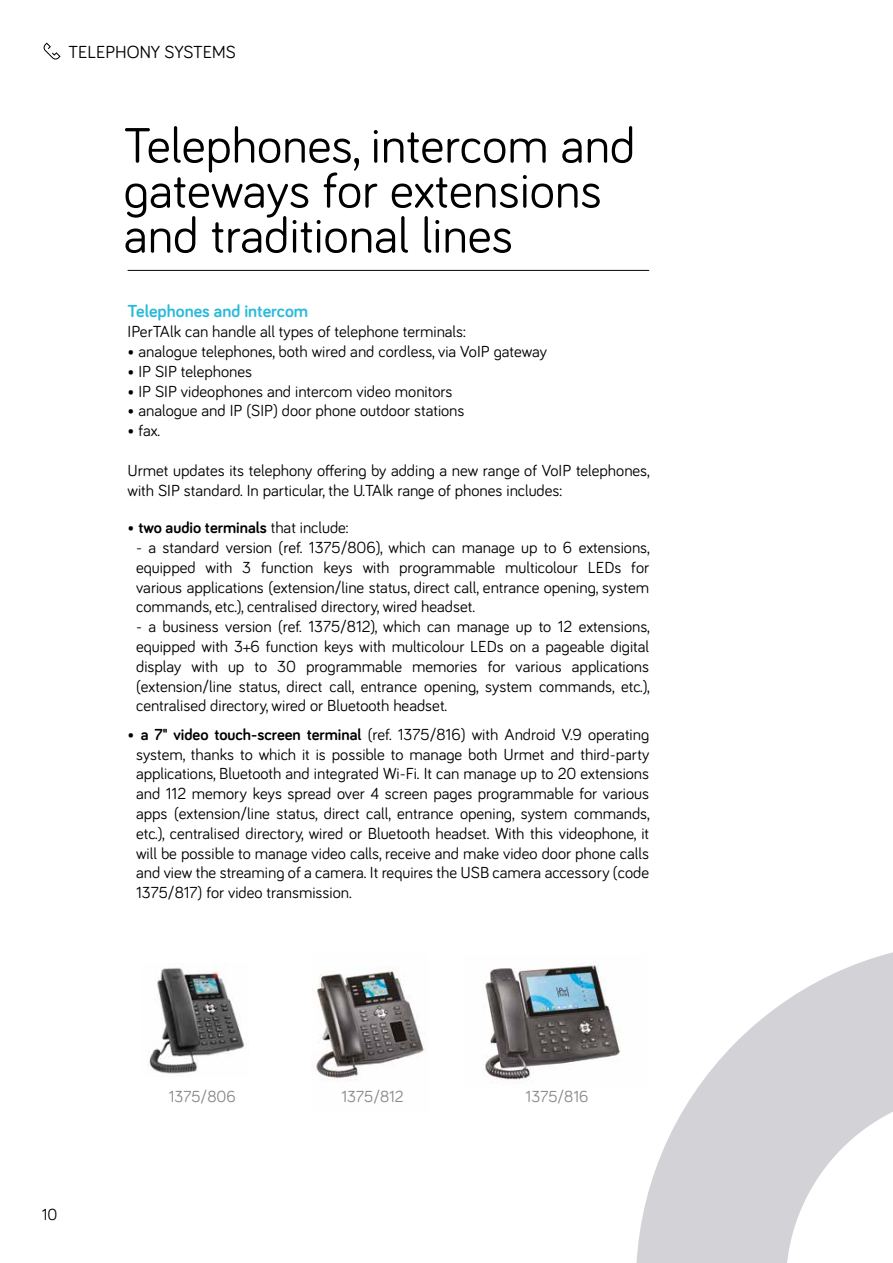
<style>
.page{position:relative;width:893px;height:1263px;background:#fff}
.page>*{position:absolute;margin:0;border:0;box-sizing:border-box;transform-origin:0 0}
.t1{font:51px/45px "Bariol";color:#000}
.t2{font:700 18px "Bariol";color:#2bbada}
.t3{font:18px "Bariol";color:#000}
.t4{font:16.5px/19.8px "Bariol";color:#000;text-align:justify}
.t5{font:700 16.5px "Bariol";color:#000}
.t6{font:16.5px "Bariol";color:#878787}
.s1{font-weight:400}
.s2{font-weight:700}
</style>
<div class="page">
<svg style="left:44px;top:43px;width:17px;height:17px"></svg>
<hr style="left:128px;top:270px;width:521px;height:1px;background:#000">
<img style="left:313px;top:968px;width:113px;height:113px">
<img style="left:148px;top:964px;width:99px;height:110px">
<img style="left:485px;top:965px;width:135px;height:117px">
<svg style="left:636px;top:952px;width:257px;height:311px;fill:#d3d2d6"></svg>
<p class="t3" style="left:68px;top:39px;width:169px">TELEPHONY SYSTEMS</p>
<h1 class="t1" style="left:124px;top:120px;width:513px">Telephones, intercom and gateways for extensions and traditional lines</h1>
<p class="t2" style="left:128px;top:299px;width:182px">Telephones and intercom</p>
<p class="t4" style="left:128px;top:321px;width:340px">IPerTAlk can handle all types of telephone terminals:</p>
<p class="t4" style="left:128px;top:341px;width:421px">• analogue telephones, both wired and cordless, via VoIP gateway</p>
<p class="t4" style="left:128px;top:361px;width:126px">• IP SIP telephones</p>
<p class="t4" style="left:128px;top:380px;width:326px">• IP SIP videophones and intercom video monitors</p>
<p class="t4" style="left:128px;top:400px;width:338px">• analogue and IP (SIP) door phone outdoor stations</p>
<p class="t4" style="left:128px;top:420px;width:34px">• fax.</p>
<p class="t4" style="left:128px;top:460px;width:524px">Urmet updates its telephony offering by adding a new range of VoIP telephones, with SIP standard. In particular, the U.TAlk range of phones includes:</p>
<p class="t5" style="left:128px;top:516px;width:223px"><span class="s1">•</span> two audio terminals <span class="s1">that include:</span></p>
<p class="t4" style="left:136px;top:537px;width:515px">- a standard version (ref. 1375/806), which can manage up to 6 extensions, equipped with 3 function keys with programmable multicolour LEDs for various applications (extension/line status, direct call, entrance opening, system commands, etc.), centralised directory, wired headset.</p>
<p class="t4" style="left:136px;top:616px;width:515px">- a business version (ref. 1375/812), which can manage up to 12 extensions, equipped with 3+6 function keys with multicolour LEDs on a pageable digital display with up to 30 programmable memories for various applications (extension/line status, direct call, entrance opening, system commands, etc.), centralised directory, wired or Bluetooth headset.</p>
<p class="t4" style="left:136px;top:723px;width:515px;text-indent:-9px">• <span class="s2">a 7" video touch-screen terminal</span> (ref. 1375/816) with Android V.9 operating system, thanks to which it is possible to manage both Urmet and third-party applications, Bluetooth and integrated Wi-Fi. It can manage up to 20 extensions and 112 memory keys spread over 4 screen pages programmable for various apps (extension/line status, direct call, entrance opening, system commands, etc.), centralised directory, wired or Bluetooth headset. With this videophone, it will be possible to manage video calls, receive and make video door phone calls and view the streaming of a camera. It requires the USB camera accessory (code 1375/817) for video transmission.</p>
<p class="t4" style="left:42px;top:1204px;width:17px">10</p>
<p class="t6" style="left:169px;top:1085px;width:68px">1375/806</p>
<p class="t6" style="left:341px;top:1085px;width:64px">1375/812</p>
<p class="t6" style="left:526px;top:1085px;width:64px">1375/816</p>
</div>
